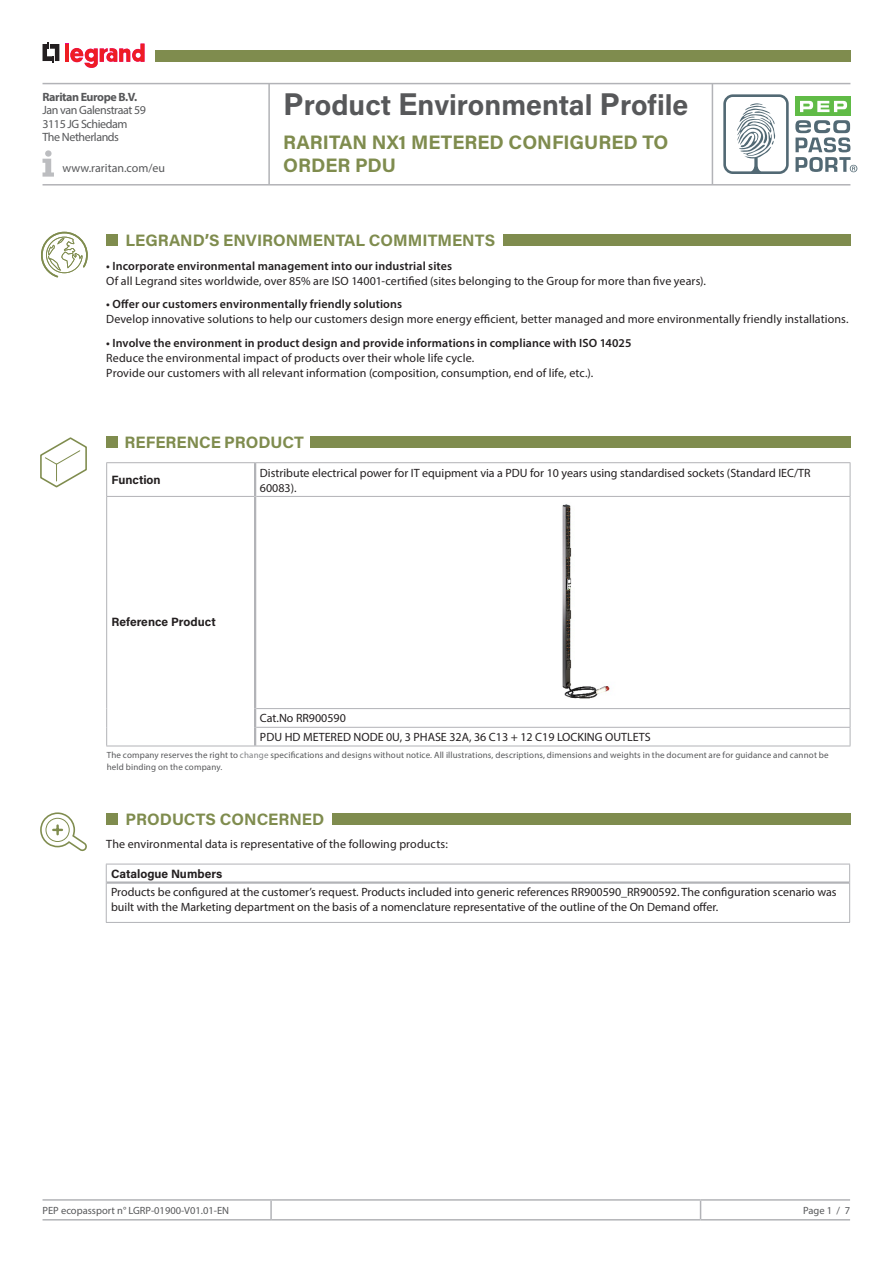
<style>
.page{position:relative;width:893px;height:1263px;background:#fff}
.page>*{position:absolute;margin:0;border:0;box-sizing:border-box;transform-origin:0 0}
.t1{font:700 28.5px "Acumin Pro";color:#57585a}
.t2{font:700 19.5px/22.5px "Acumin Pro";color:#7f8c4e}
.t3{font:700 16.5px "Acumin Pro";color:#7f8c4e}
.t4{font:12px/15px "Myriad Pro";color:#231f20}
.t5{font:600 12px "Myriad Pro";letter-spacing:.01em;color:#231f20}
.t6{font:12px/13.5px "Myriad Pro";letter-spacing:-.035em;color:#57585a}
.t7{font:700 12px "Acumin Pro";color:#231f20}
.t8{font:12px "Myriad Pro";color:#57585a}
.t9{font:700 12px "Myriad Pro";letter-spacing:-.035em;color:#57585a}
.t10{font:10.5px "Myriad Pro";color:#57585a}
.t11{font:9px/12px "Myriad Pro";letter-spacing:.015em;color:#57585a}
.s1{font-size:31.5px}
.s2{color:#808285}
</style>
<div class="page">
<div style="left:795px;top:97px;width:56px;height:19px;background:#60bb46"></div>
<svg style="left:800px;top:101px;width:47px;height:11px"></svg>
<svg style="left:723px;top:94px;width:66px;height:80px"></svg>
<svg style="left:795px;top:120px;width:62px;height:52px"></svg>
<svg style="left:43px;top:43px;width:16px;height:20px"></svg>
<hr style="left:65px;top:44px;width:4px;height:18px;background:#ee1d23">
<svg style="left:70px;top:44px;width:75px;height:24px"></svg>
<hr style="left:43px;top:83px;width:807px;height:1px;background:#b2b3b7">
<hr style="left:43px;top:184px;width:807px;height:2px;background:#b2b3b7">
<hr style="left:268px;top:84px;width:2px;height:100px;background:#b2b3b7">
<hr style="left:712px;top:84px;width:1px;height:100px;background:#b2b3b7">
<div style="left:155px;top:50px;width:695px;height:12px;background:#7f8c4e"></div>
<svg style="left:43px;top:150px;width:11px;height:27px"></svg>
<hr style="left:701px;top:1199px;width:149px;height:2px;background:#b2b3b7">
<hr style="left:701px;top:1219px;width:149px;height:1px;background:#b2b3b7">
<hr style="left:43px;top:1199px;width:228px;height:2px;background:#b2b3b7">
<hr style="left:271px;top:1199px;width:430px;height:2px;background:#b2b3b7">
<svg style="left:270px;top:1201px;width:2px;height:18px"></svg>
<svg style="left:700px;top:1201px;width:1px;height:18px"></svg>
<hr style="left:43px;top:1219px;width:228px;height:1px;background:#b2b3b7">
<hr style="left:271px;top:1219px;width:430px;height:1px;background:#b2b3b7">
<div style="left:106px;top:234px;width:12px;height:12px;background:#7f8c4e"></div>
<div style="left:503px;top:234px;width:347px;height:12px;background:#7f8c4e"></div>
<svg style="left:41px;top:232px;width:47px;height:45px"></svg>
<div style="left:106px;top:813px;width:12px;height:11px;background:#7f8c4e"></div>
<div style="left:332px;top:813px;width:518px;height:11px;background:#7f8c4e"></div>
<div style="left:106px;top:436px;width:12px;height:12px;background:#7f8c4e"></div>
<div style="left:310px;top:436px;width:540px;height:12px;background:#7f8c4e"></div>
<hr style="left:106px;top:462px;width:149px;height:1px;background:#b2b3b7">
<hr style="left:106px;top:463px;width:1px;height:33px;background:#b2b3b7">
<hr style="left:106px;top:496px;width:148px;height:1px;background:#b2b3b7">
<hr style="left:106px;top:497px;width:1px;height:212px;background:#b2b3b7">
<svg style="left:106px;top:709px;width:1px;height:37px"></svg>
<hr style="left:106px;top:746px;width:149px;height:1px;background:#b2b3b7">
<hr style="left:255px;top:746px;width:595px;height:1px;background:#b2b3b7">
<hr style="left:255px;top:462px;width:595px;height:1px;background:#b2b3b7">
<hr style="left:850px;top:463px;width:1px;height:33px;background:#b2b3b7">
<hr style="left:256px;top:496px;width:594px;height:1px;background:#b2b3b7">
<hr style="left:850px;top:497px;width:1px;height:211px;background:#b2b3b7">
<hr style="left:256px;top:708px;width:594px;height:1px;background:#b2b3b7">
<hr style="left:256px;top:727px;width:594px;height:1px;background:#b2b3b7">
<svg style="left:850px;top:709px;width:1px;height:37px"></svg>
<hr style="left:254px;top:463px;width:2px;height:33px;background:#b2b3b7">
<hr style="left:254px;top:496px;width:2px;height:213px;background:#b2b3b7">
<svg style="left:254px;top:709px;width:2px;height:37px"></svg>
<hr style="left:106px;top:864px;width:744px;height:1px;background:#b2b3b7">
<svg style="left:849px;top:864px;width:1px;height:18px"></svg>
<hr style="left:849px;top:882px;width:1px;height:40px;background:#b2b3b7">
<hr style="left:106px;top:922px;width:744px;height:1px;background:#b2b3b7">
<hr style="left:107px;top:881px;width:742px;height:3px;background:#b2b3b7">
<svg style="left:106px;top:864px;width:1px;height:18px"></svg>
<hr style="left:106px;top:882px;width:1px;height:40px;background:#b2b3b7">
<img style="left:562px;top:504px;width:48px;height:195px">
<svg style="left:40px;top:437px;width:47px;height:50px"></svg>
<svg style="left:40px;top:812px;width:47px;height:39px"></svg>
<p class="t9" style="left:43px;top:89px;width:96px">Raritan Europe B.V.</p>
<p class="t6" style="left:43px;top:103px;width:105px">Jan van Galenstraat 59<br>3115 JG Schiedam<br>The Netherlands</p>
<p class="t8" style="left:62px;top:161px;width:104px">www.raritan.com/eu</p>
<h1 class="t1" style="left:283px;top:85px;width:407px"><span class="s1">P</span>roduct <span class="s1">E</span>nvironmental <span class="s1">P</span>rofile</h1>
<h2 class="t2" style="left:283px;top:130px;width:387px">RARITAN NX1 METERED CONFIGURED TO<br>ORDER PDU</h2>
<h3 class="t3" style="left:126px;top:229px;width:371px">LEGRAND’S ENVIRONMENTAL COMMITMENTS</h3>
<p class="t5" style="left:106px;top:258px;width:347px">• Incorporate environmental management into our industrial sites</p>
<p class="t4" style="left:106px;top:273px;width:601px">Of all Legrand sites worldwide, over 85% are ISO 14001-certified (sites belonging to the Group for more than five years).</p>
<p class="t5" style="left:106px;top:296px;width:297px">• Offer our customers environmentally friendly solutions</p>
<p class="t4" style="left:106px;top:311px;width:744px">Develop innovative solutions to help our customers design more energy efficient, better managed and more environmentally friendly installations.</p>
<p class="t5" style="left:106px;top:335px;width:527px">• Involve the environment in product design and provide informations in compliance with ISO 14025</p>
<p class="t4" style="left:106px;top:350px;width:488px">Reduce the environmental impact of products over their whole life cycle.<br>Provide our customers with all relevant information (composition, consumption, end of life, etc.).</p>
<p class="t3" style="left:125px;top:430px;width:181px">REFERENCE PRODUCT</p>
<p class="t7" style="left:112px;top:471px;width:51px">Function</p>
<p class="t4" style="left:260px;top:465px;width:552px">Distribute electrical power for IT equipment via a PDU for 10 years using standardised sockets (Standard IEC/TR<br>60083).</p>
<p class="t7" style="left:112px;top:613px;width:106px">Reference Product</p>
<p class="t4" style="left:260px;top:711px;width:87px">Cat.No RR900590</p>
<p class="t4" style="left:260px;top:729px;width:392px">PDU HD METERED NODE 0U, 3 PHASE 32A, 36 C13 + 12 C19 LOCKING OUTLETS</p>
<p class="t11" style="left:107px;top:748px;width:723px">The company reserves the right to <span class="s2">change</span> specifications and designs without notice. All illustrations, descriptions, dimensions and weights in the document are for guidance and cannot be held binding on the company.</p>
<p class="t3" style="left:126px;top:807px;width:200px">PRODUCTS CONCERNED</p>
<p class="t4" style="left:106px;top:836px;width:343px">The environmental data is representative of the following products:</p>
<p class="t7" style="left:111px;top:865px;width:113px">Catalogue Numbers</p>
<p class="t4" style="left:111px;top:885px;width:727px">Products be configured at the customer’s request. Products included into generic references RR900590_RR900592. The configuration scenario was built with the Marketing department on the basis of a nomenclature representative of the outline of the On Demand offer.</p>
<p class="t10" style="left:43px;top:1204px;width:188px">PEP ecopassport n° LGRP-01900-V01.01-EN</p>
<p class="t10" style="left:803px;top:1204px;width:49px">Page 1 / 7</p>
</div>
